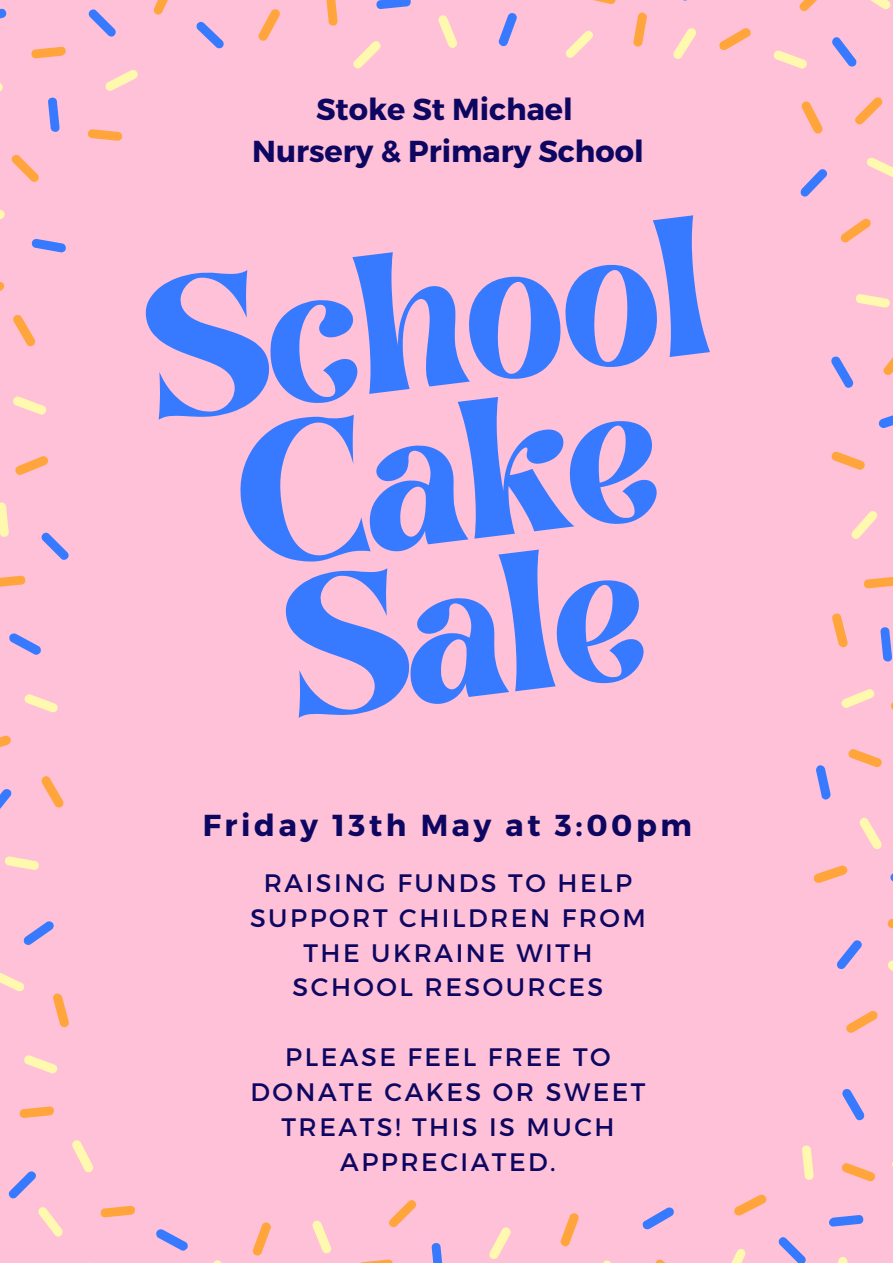
<style>
.page{position:relative;width:893px;height:1263px;background:#ffc1d7}
.page>*{position:absolute;margin:0;border:0;box-sizing:border-box;transform-origin:0 0}
.t1{font:158.48px "Brasika Display";color:#377aff}
.t2{font:700 30.3px "Montserrat";color:#0e0762}
.t3{font:700 30.3px "Montserrat";letter-spacing:.12em;color:#0e0762}
.t4{font:25.28px/34.9px "Montserrat";letter-spacing:.1em;color:#0e0762;text-align:center}
</style>
<div class="page">
<svg style="left:88px;top:9px;width:28px;height:28px"></svg>
<svg style="left:48px;top:97px;width:12px;height:35px"></svg>
<svg style="left:0;top:8px;width:7px;height:11px"></svg>
<svg style="left:32px;top:239px;width:34px;height:14px"></svg>
<svg style="left:8px;top:1171px;width:28px;height:28px"></svg>
<svg style="left:156px;top:1229px;width:32px;height:22px"></svg>
<svg style="left:23px;top:921px;width:31px;height:24px"></svg>
<svg style="left:41px;top:533px;width:28px;height:27px"></svg>
<svg style="left:9px;top:633px;width:32px;height:22px"></svg>
<svg style="left:0;top:789px;width:11px;height:20px"></svg>
<svg style="left:778px;top:1237px;width:28px;height:26px"></svg>
<svg style="left:890px;top:873px;width:3px;height:9px"></svg>
<svg style="left:816px;top:765px;width:15px;height:35px"></svg>
<svg style="left:837px;top:940px;width:24px;height:29px"></svg>
<svg style="left:832px;top:37px;width:25px;height:30px"></svg>
<svg style="left:880px;top:627px;width:12px;height:34px"></svg>
<svg style="left:800px;top:169px;width:27px;height:28px"></svg>
<svg style="left:831px;top:356px;width:22px;height:32px"></svg>
<svg style="left:498px;top:13px;width:19px;height:34px"></svg>
<svg style="left:376px;top:0;width:35px;height:9px"></svg>
<svg style="left:196px;top:22px;width:28px;height:27px"></svg>
<svg style="left:878px;top:415px;width:15px;height:13px"></svg>
<svg style="left:431px;top:1243px;width:12px;height:20px"></svg>
<svg style="left:642px;top:1207px;width:32px;height:23px"></svg>
<svg style="left:829px;top:1215px;width:34px;height:12px"></svg>
<svg style="left:842px;top:1089px;width:22px;height:31px"></svg>
<svg style="left:0;top:83px;width:3px;height:8px"></svg>
<svg style="left:0;top:210px;width:5px;height:9px"></svg>
<svg style="left:105px;top:70px;width:33px;height:21px"></svg>
<svg style="left:13px;top:396px;width:33px;height:19px"></svg>
<svg style="left:566px;top:31px;width:27px;height:27px"></svg>
<svg style="left:774px;top:50px;width:33px;height:19px"></svg>
<svg style="left:38px;top:1207px;width:25px;height:30px"></svg>
<svg style="left:0;top:973px;width:24px;height:18px"></svg>
<svg style="left:213px;top:1260px;width:9px;height:3px"></svg>
<svg style="left:0;top:502px;width:9px;height:35px"></svg>
<svg style="left:5px;top:856px;width:34px;height:14px"></svg>
<svg style="left:24px;top:694px;width:34px;height:19px"></svg>
<svg style="left:802px;top:1145px;width:12px;height:35px"></svg>
<svg style="left:731px;top:1249px;width:14px;height:14px"></svg>
<svg style="left:888px;top:960px;width:5px;height:12px"></svg>
<svg style="left:859px;top:817px;width:23px;height:32px"></svg>
<svg style="left:867px;top:158px;width:26px;height:19px"></svg>
<svg style="left:673px;top:28px;width:23px;height:31px"></svg>
<svg style="left:870px;top:0;width:21px;height:9px"></svg>
<svg style="left:841px;top:689px;width:33px;height:19px"></svg>
<svg style="left:851px;top:511px;width:26px;height:28px"></svg>
<svg style="left:856px;top:294px;width:34px;height:14px"></svg>
<svg style="left:353px;top:41px;width:27px;height:28px"></svg>
<svg style="left:438px;top:15px;width:19px;height:33px"></svg>
<svg style="left:312px;top:1220px;width:19px;height:33px"></svg>
<svg style="left:489px;top:1227px;width:22px;height:32px"></svg>
<svg style="left:603px;top:1260px;width:8px;height:3px"></svg>
<svg style="left:72px;top:1140px;width:21px;height:32px"></svg>
<svg style="left:838px;top:1257px;width:9px;height:6px"></svg>
<svg style="left:24px;top:1055px;width:34px;height:19px"></svg>
<svg style="left:53px;top:993px;width:16px;height:35px"></svg>
<svg style="left:846px;top:1011px;width:32px;height:22px"></svg>
<svg style="left:31px;top:47px;width:35px;height:12px"></svg>
<svg style="left:154px;top:0;width:14px;height:15px"></svg>
<svg style="left:87px;top:129px;width:35px;height:12px"></svg>
<svg style="left:11px;top:154px;width:28px;height:28px"></svg>
<svg style="left:13px;top:315px;width:22px;height:31px"></svg>
<svg style="left:0;top:282px;width:4px;height:9px"></svg>
<svg style="left:593px;top:0;width:23px;height:4px"></svg>
<svg style="left:633px;top:12px;width:14px;height:35px"></svg>
<svg style="left:719px;top:28px;width:32px;height:22px"></svg>
<svg style="left:100px;top:1205px;width:35px;height:12px"></svg>
<svg style="left:19px;top:1106px;width:35px;height:12px"></svg>
<svg style="left:0;top:575px;width:26px;height:12px"></svg>
<svg style="left:15px;top:456px;width:33px;height:19px"></svg>
<svg style="left:41px;top:776px;width:23px;height:32px"></svg>
<svg style="left:0;top:735px;width:11px;height:13px"></svg>
<svg style="left:734px;top:1194px;width:32px;height:22px"></svg>
<svg style="left:887px;top:919px;width:6px;height:10px"></svg>
<svg style="left:891px;top:702px;width:2px;height:8px"></svg>
<svg style="left:814px;top:865px;width:33px;height:18px"></svg>
<svg style="left:848px;top:749px;width:34px;height:19px"></svg>
<svg style="left:799px;top:0;width:18px;height:11px"></svg>
<svg style="left:855px;top:97px;width:27px;height:28px"></svg>
<svg style="left:801px;top:101px;width:22px;height:33px"></svg>
<svg style="left:841px;top:218px;width:30px;height:25px"></svg>
<svg style="left:832px;top:613px;width:16px;height:34px"></svg>
<svg style="left:864px;top:577px;width:29px;height:12px"></svg>
<svg style="left:326px;top:0;width:12px;height:26px"></svg>
<svg style="left:258px;top:9px;width:22px;height:32px"></svg>
<svg style="left:831px;top:451px;width:34px;height:19px"></svg>
<svg style="left:883px;top:357px;width:10px;height:18px"></svg>
<svg style="left:842px;top:1163px;width:33px;height:18px"></svg>
<svg style="left:252px;top:1222px;width:19px;height:34px"></svg>
<svg style="left:389px;top:1200px;width:28px;height:27px"></svg>
<svg style="left:360px;top:1259px;width:33px;height:4px"></svg>
<svg style="left:560px;top:1213px;width:19px;height:34px"></svg>
<svg style="left:655px;top:1259px;width:11px;height:4px"></svg>
<p class="t2" style="left:316px;top:89px;width:258px">Stoke St Michael</p>
<p class="t2" style="left:252px;top:131px;width:393px">Nursery &amp; Primary School</p>
<p class="t1" style="left:132px;top:232px;width:564px;rotate:-7deg">School</p>
<p class="t1" style="left:221px;top:378px;width:423px;rotate:-7deg">Cake</p>
<p class="t1" style="left:272px;top:530px;width:359px;rotate:-7deg">Sale</p>
<p class="t3" style="left:203px;top:806px;width:491px">Friday 13th May at 3:00pm</p>
<p class="t4" style="left:250px;top:864px;width:397px">RAISING FUNDS TO HELP<br>SUPPORT CHILDREN FROM<br>THE UKRAINE WITH<br>SCHOOL RESOURCES</p>
<p class="t4" style="left:250px;top:1038px;width:397px">PLEASE FEEL FREE TO<br>DONATE CAKES OR SWEET<br>TREATS! THIS IS MUCH<br>APPRECIATED.</p>
</div>
